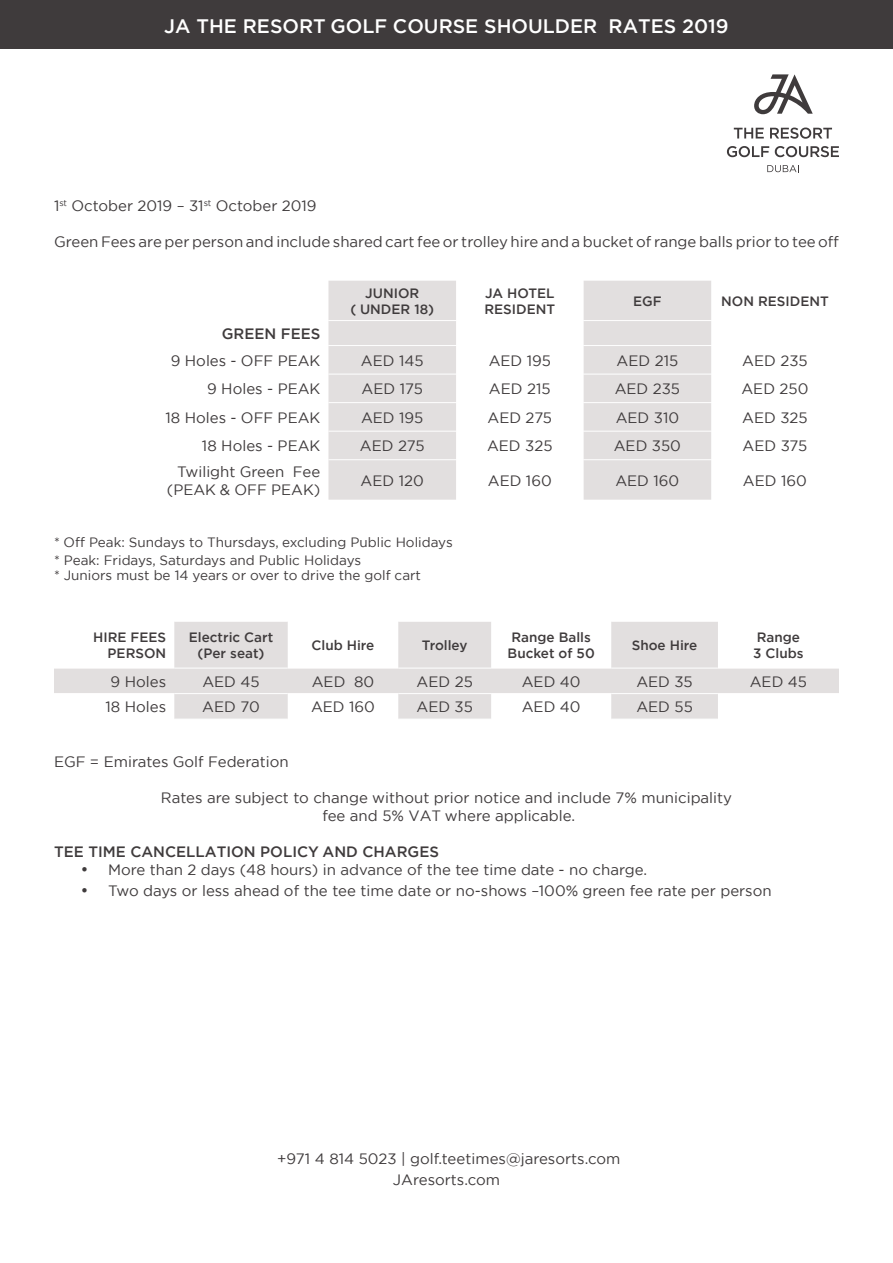
<style>
.page{position:relative;width:893px;height:1263px;background:#fff}
.page>*{position:absolute;margin:0;border:0;box-sizing:border-box;transform-origin:0 0}
.t1{font:500 19.5px "Gotham";color:#fff}
.t2{font:15px/18px "Gotham";color:#3f3b3c;text-align:center}
.t3{font:500 15px "Gotham";color:#3f3b3c}
.t4{font:13.5px/18px "Gotham";color:#3f3b3c}
.t5{font:500 13.5px/16.2px "Gotham";color:#3f3b3c}
</style>
<div class="page">
<svg style="left:754px;top:74px;width:59px;height:40px"></svg>
<svg style="left:734px;top:128px;width:30px;height:11px"></svg>
<svg style="left:770px;top:128px;width:62px;height:11px"></svg>
<svg style="left:727px;top:146px;width:42px;height:11px"></svg>
<svg style="left:775px;top:146px;width:64px;height:11px"></svg>
<svg style="left:767px;top:165px;width:32px;height:7px"></svg>
<div style="left:0;top:0;width:893px;height:49px;background:#3f3b3c"></div>
<svg style="left:328px;top:281px;width:383px;height:219px;fill:#e2dfdf"></svg>
<hr style="left:328px;top:320px;width:128px;height:1px;background:#fff">
<hr style="left:456px;top:320px;width:128px;height:1px;background:#fff">
<hr style="left:584px;top:320px;width:127px;height:1px;background:#fff">
<hr style="left:328px;top:345px;width:128px;height:1px;background:#fff">
<hr style="left:456px;top:345px;width:128px;height:1px;background:#fff">
<hr style="left:584px;top:345px;width:127px;height:1px;background:#fff">
<hr style="left:328px;top:374px;width:128px;height:1px;background:#fff">
<hr style="left:456px;top:374px;width:128px;height:1px;background:#fff">
<hr style="left:584px;top:374px;width:127px;height:1px;background:#fff">
<hr style="left:328px;top:402px;width:128px;height:1px;background:#fff">
<hr style="left:456px;top:402px;width:128px;height:1px;background:#fff">
<hr style="left:584px;top:402px;width:127px;height:1px;background:#fff">
<hr style="left:328px;top:431px;width:128px;height:1px;background:#fff">
<hr style="left:456px;top:431px;width:128px;height:1px;background:#fff">
<hr style="left:584px;top:431px;width:127px;height:1px;background:#fff">
<hr style="left:328px;top:459px;width:128px;height:1px;background:#fff">
<hr style="left:456px;top:459px;width:128px;height:1px;background:#fff">
<hr style="left:584px;top:459px;width:127px;height:1px;background:#fff">
<svg style="left:54px;top:622px;width:785px;height:97px;fill:#e2dfdf"></svg>
<hr style="left:54px;top:668px;width:120px;height:1px;background:#fff">
<hr style="left:174px;top:668px;width:114px;height:1px;background:#fff">
<hr style="left:288px;top:668px;width:110px;height:1px;background:#fff">
<hr style="left:398px;top:668px;width:93px;height:1px;background:#fff">
<hr style="left:491px;top:668px;width:120px;height:1px;background:#fff">
<hr style="left:611px;top:668px;width:107px;height:1px;background:#fff">
<hr style="left:718px;top:668px;width:121px;height:1px;background:#fff">
<hr style="left:54px;top:693px;width:120px;height:1px;background:#fff">
<hr style="left:174px;top:693px;width:114px;height:1px;background:#fff">
<hr style="left:288px;top:693px;width:110px;height:1px;background:#fff">
<hr style="left:398px;top:693px;width:93px;height:1px;background:#fff">
<hr style="left:491px;top:693px;width:120px;height:1px;background:#fff">
<hr style="left:611px;top:693px;width:107px;height:1px;background:#fff">
<hr style="left:718px;top:693px;width:121px;height:1px;background:#fff">
<h1 class="t1" style="left:164px;top:13px;width:566px">JA THE RESORT GOLF COURSE SHOULDER RATES 2019</h1>
<p class="t2" style="left:54px;top:196px;width:264px">1<sup>st</sup> October 2019 – 31<sup>st</sup> October 2019</p>
<p class="t2" style="left:54px;top:232px;width:786px">Green Fees are per person and include shared cart fee or trolley hire and a bucket of range balls prior to tee off</p>
<p class="t5" style="left:350px;top:285px;width:85px;text-align:center">JUNIOR<br>( UNDER 18)</p>
<p class="t5" style="left:484px;top:285px;width:72px">JA HOTEL<br>RESIDENT</p>
<p class="t5" style="left:633px;top:293px;width:30px">EGF</p>
<p class="t5" style="left:721px;top:293px;width:109px">NON RESIDENT</p>
<p class="t3" style="left:222px;top:324px;width:100px">GREEN FEES</p>
<p class="t2" style="left:171px;top:351px;width:151px">9 Holes - OFF PEAK</p>
<p class="t2" style="left:361px;top:351px;width:64px">AED 145</p>
<p class="t2" style="left:489px;top:351px;width:64px">AED 195</p>
<p class="t2" style="left:617px;top:351px;width:63px">AED 215</p>
<p class="t2" style="left:742px;top:351px;width:67px">AED 235</p>
<p class="t2" style="left:207px;top:380px;width:115px">9 Holes - PEAK</p>
<p class="t2" style="left:362px;top:380px;width:63px">AED 175</p>
<p class="t2" style="left:489px;top:380px;width:63px">AED 215</p>
<p class="t2" style="left:615px;top:380px;width:67px">AED 235</p>
<p class="t2" style="left:741px;top:380px;width:69px">AED 250</p>
<p class="t2" style="left:166px;top:408px;width:156px">18 Holes - OFF PEAK</p>
<p class="t2" style="left:361px;top:408px;width:64px">AED 195</p>
<p class="t2" style="left:487px;top:408px;width:66px">AED 275</p>
<p class="t2" style="left:616px;top:408px;width:65px">AED 310</p>
<p class="t2" style="left:742px;top:408px;width:67px">AED 325</p>
<p class="t2" style="left:202px;top:437px;width:120px">18 Holes - PEAK</p>
<p class="t2" style="left:360px;top:437px;width:66px">AED 275</p>
<p class="t2" style="left:487px;top:437px;width:67px">AED 325</p>
<p class="t2" style="left:614px;top:437px;width:69px">AED 350</p>
<p class="t2" style="left:743px;top:437px;width:66px">AED 375</p>
<p class="t2" style="left:167px;top:462px;width:155px;text-align:right">Twilight Green Fee (PEAK &amp; OFF PEAK)</p>
<p class="t2" style="left:361px;top:471px;width:65px">AED 120</p>
<p class="t2" style="left:488px;top:471px;width:65px">AED 160</p>
<p class="t2" style="left:615px;top:471px;width:65px">AED 160</p>
<p class="t2" style="left:743px;top:471px;width:65px">AED 160</p>
<p class="t4" style="left:54px;top:532px;width:400px">* Off Peak: Sundays to Thursdays, excluding Public Holidays * Peak: Fridays, Saturdays and Public Holidays</p>
<p class="t4" style="left:54px;top:565px;width:369px">* Juniors must be 14 years or over to drive the golf cart</p>
<p class="t5" style="left:93px;top:629px;width:74px;text-align:right">HIRE FEES<br>PERSON</p>
<p class="t5" style="left:189px;top:629px;width:86px;text-align:center">Electric Cart (Per seat)</p>
<p class="t5" style="left:312px;top:637px;width:64px">Club Hire</p>
<p class="t5" style="left:422px;top:637px;width:47px">Trolley</p>
<p class="t5" style="left:508px;top:629px;width:89px">Range Balls<br>Bucket of 50</p>
<p class="t5" style="left:632px;top:637px;width:67px">Shoe Hire</p>
<p class="t5" style="left:753px;top:629px;width:52px">Range<br>3 Clubs</p>
<p class="t2" style="left:111px;top:672px;width:57px">9 Holes</p>
<p class="t2" style="left:202px;top:672px;width:59px">AED 45</p>
<p class="t2" style="left:312px;top:672px;width:64px">AED 80</p>
<p class="t2" style="left:417px;top:672px;width:58px">AED 25</p>
<p class="t2" style="left:522px;top:672px;width:60px">AED 40</p>
<p class="t2" style="left:636px;top:672px;width:58px">AED 35</p>
<p class="t2" style="left:750px;top:672px;width:59px">AED 45</p>
<p class="t2" style="left:106px;top:698px;width:62px">18 Holes</p>
<p class="t2" style="left:202px;top:698px;width:59px">AED 70</p>
<p class="t2" style="left:311px;top:698px;width:65px">AED 160</p>
<p class="t2" style="left:416px;top:698px;width:58px">AED 35</p>
<p class="t2" style="left:522px;top:698px;width:60px">AED 40</p>
<p class="t2" style="left:636px;top:698px;width:58px">AED 55</p>
<p class="t2" style="left:54px;top:752px;width:236px">EGF = Emirates Golf Federation</p>
<p class="t2" style="left:161px;top:788px;width:573px">Rates are subject to change without prior notice and include 7% municipality fee and 5% VAT where applicable.</p>
<p class="t3" style="left:54px;top:842px;width:386px">TEE TIME CANCELLATION POLICY AND CHARGES</p>
<p class="t2" style="left:81px;top:860px;width:568px">• More than 2 days (48 hours) in advance of the tee time date - no charge.</p>
<p class="t2" style="left:81px;top:881px;width:692px">• Two days or less ahead of the tee time date or no-shows –100% green fee rate per person</p>
<p class="t2" style="left:277px;top:1148px;width:345px;line-height:21px">+971 4 814 5023 | golf.teetimes@jaresorts.com<br>JAresorts.com</p>
</div>
